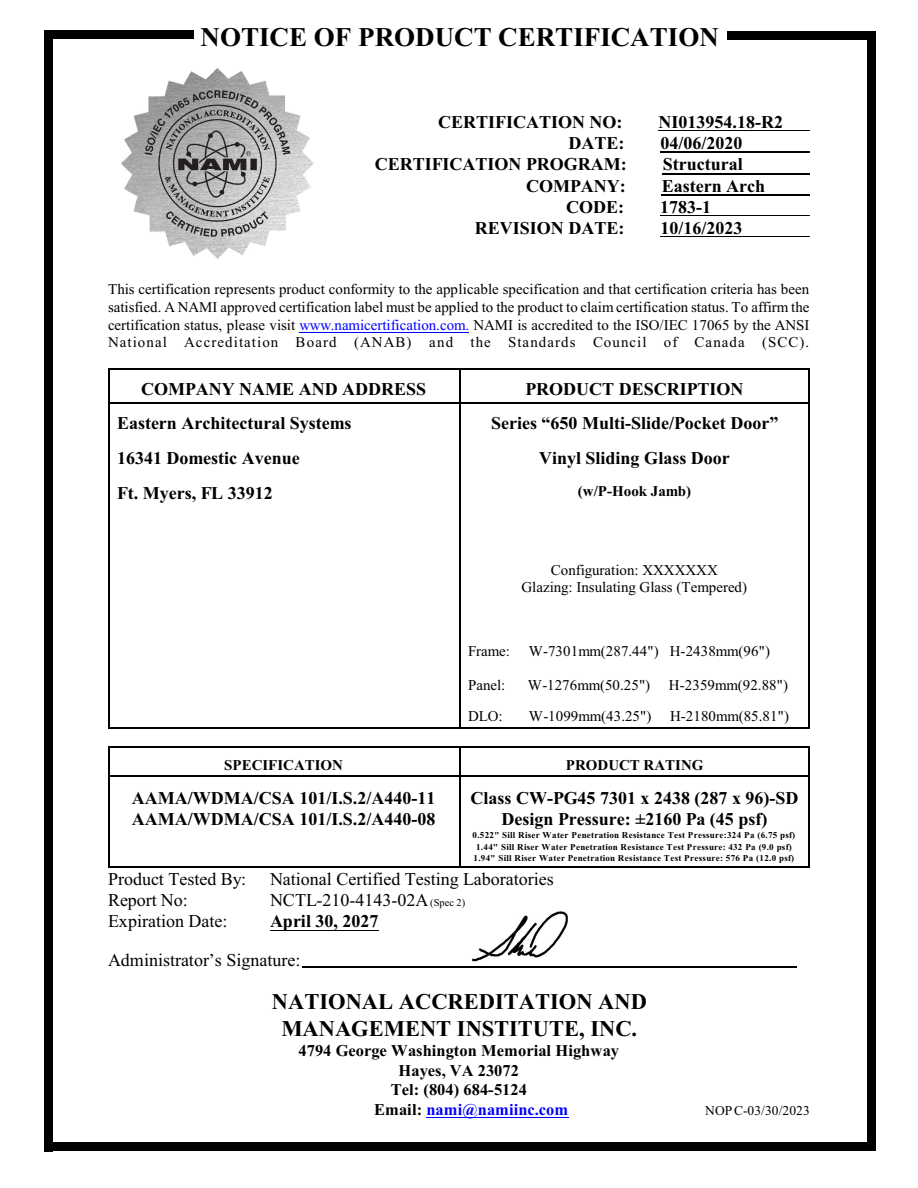
<style>
.page{position:relative;width:918px;height:1188px;background:#fff}
.page>*{position:absolute;margin:0;border:0;box-sizing:border-box;transform-origin:0 0}
.t1{font:700 27px "Times New Roman";color:#000}
.t2{font:700 22.5px/26.2px "Times New Roman";color:#000;text-align:center}
.t3{font:700 18px/21.3px "Times New Roman";color:#000}
.t4{font:18px "Times New Roman";color:#000}
.t5{font:700 16.5px "Times New Roman";color:#000}
.t6{font:700 16.5px "Times New Roman";color:#00f}
.t7{font:15px/17.7px "Times New Roman";letter-spacing:.005em;color:#000;text-align:justify}
.t8{font:700 15px "Times New Roman";color:#000}
.t9{font:13.5px "Times New Roman";letter-spacing:.005em;color:#000}
.t10{font:700 9px/11.6px "Times New Roman";letter-spacing:.03em;color:#000}
.s1{color:#00f}
.s2{font-size:10.5px}
.s3{color:#000}
</style>
<div class="page">
<hr style="left:108px;top:369px;width:351px;height:1px;background:#000">
<hr style="left:108px;top:370px;width:1px;height:33px;background:#000">
<hr style="left:108px;top:402px;width:351px;height:1px;background:#000">
<hr style="left:809px;top:369px;width:1px;height:34px;background:#000">
<hr style="left:459px;top:369px;width:351px;height:1px;background:#000">
<hr style="left:459px;top:370px;width:1px;height:33px;background:#000">
<hr style="left:459px;top:402px;width:349px;height:1px;background:#000">
<hr style="left:108px;top:403px;width:1px;height:35px;background:#000">
<hr style="left:809px;top:403px;width:1px;height:35px;background:#000">
<hr style="left:459px;top:403px;width:1px;height:35px;background:#000">
<hr style="left:108px;top:438px;width:1px;height:34px;background:#000">
<hr style="left:809px;top:438px;width:1px;height:34px;background:#000">
<hr style="left:459px;top:438px;width:1px;height:34px;background:#000">
<hr style="left:108px;top:472px;width:1px;height:35px;background:#000">
<hr style="left:809px;top:472px;width:1px;height:35px;background:#000">
<hr style="left:459px;top:472px;width:1px;height:35px;background:#000">
<hr style="left:108px;top:507px;width:1px;height:44px;background:#000">
<hr style="left:809px;top:507px;width:1px;height:44px;background:#000">
<hr style="left:459px;top:507px;width:1px;height:44px;background:#000">
<hr style="left:108px;top:552px;width:1px;height:48px;background:#000">
<hr style="left:809px;top:552px;width:1px;height:48px;background:#000">
<hr style="left:459px;top:552px;width:1px;height:48px;background:#000">
<hr style="left:108px;top:600px;width:1px;height:33px;background:#000">
<hr style="left:809px;top:600px;width:1px;height:33px;background:#000">
<hr style="left:459px;top:600px;width:1px;height:33px;background:#000">
<hr style="left:108px;top:634px;width:1px;height:33px;background:#000">
<hr style="left:809px;top:634px;width:1px;height:33px;background:#000">
<hr style="left:459px;top:634px;width:1px;height:33px;background:#000">
<hr style="left:108px;top:667px;width:1px;height:31px;background:#000">
<hr style="left:809px;top:667px;width:1px;height:31px;background:#000">
<hr style="left:459px;top:667px;width:1px;height:31px;background:#000">
<hr style="left:108px;top:727px;width:351px;height:2px;background:#000">
<svg style="left:108px;top:698px;width:1px;height:29px"></svg>
<hr style="left:809px;top:698px;width:1px;height:31px;background:#000">
<hr style="left:459px;top:727px;width:351px;height:2px;background:#000">
<svg style="left:459px;top:698px;width:1px;height:29px"></svg>
<hr style="left:108px;top:746px;width:351px;height:2px;background:#000">
<svg style="left:108px;top:748px;width:1px;height:28px"></svg>
<hr style="left:108px;top:776px;width:351px;height:1px;background:#000">
<hr style="left:809px;top:746px;width:1px;height:31px;background:#000">
<hr style="left:459px;top:746px;width:351px;height:2px;background:#000">
<svg style="left:459px;top:748px;width:1px;height:28px"></svg>
<hr style="left:459px;top:776px;width:349px;height:1px;background:#000">
<hr style="left:108px;top:866px;width:351px;height:1px;background:#000">
<hr style="left:108px;top:777px;width:1px;height:89px;background:#000">
<hr style="left:809px;top:777px;width:1px;height:90px;background:#000">
<hr style="left:459px;top:866px;width:351px;height:1px;background:#000">
<hr style="left:459px;top:777px;width:1px;height:89px;background:#000">
<img style="left:121px;top:68px;width:193px;height:191px">
<hr style="left:659px;top:130px;width:151px;height:1px;background:#000">
<hr style="left:660px;top:152px;width:150px;height:1px;background:#000">
<hr style="left:663px;top:173px;width:147px;height:1px;background:#000">
<hr style="left:662px;top:194px;width:148px;height:1px;background:#000">
<hr style="left:660px;top:215px;width:150px;height:1px;background:#000">
<hr style="left:660px;top:236px;width:150px;height:1px;background:#000">
<hr style="left:300px;top:332px;width:169px;height:1px;background:#00f">
<hr style="left:270px;top:930px;width:109px;height:1px;background:#000">
<hr style="left:426px;top:1117px;width:143px;height:1px;background:#00f">
<div style="left:867px;top:32px;width:8px;height:1119px;background:#000"></div>
<div style="left:728px;top:32px;width:147px;height:8px;background:#000"></div>
<div style="left:44px;top:31px;width:9px;height:1120px;background:#000"></div>
<div style="left:44px;top:30px;width:150px;height:9px;background:#000"></div>
<hr style="left:302px;top:966px;width:494px;height:2px;background:#000">
<div style="left:44px;top:1142px;width:831px;height:9px;background:#000"></div>
<img style="left:472px;top:911px;width:96px;height:51px">
<h1 class="t1" style="left:201px;top:28px;width:520px">NOTICE OF PRODUCT CERTIFICATION</h1>
<p class="t3" style="left:438px;top:113px;width:186px">CERTIFICATION NO:</p>
<p class="t3" style="left:659px;top:113px;width:126px">NI013954.18-R2</p>
<p class="t3" style="left:568px;top:134px;width:57px">DATE:</p>
<p class="t3" style="left:660px;top:134px;width:84px">04/06/2020</p>
<p class="t3" style="left:375px;top:155px;width:254px">CERTIFICATION PROGRAM:</p>
<p class="t3" style="left:663px;top:155px;width:81px">Structural</p>
<p class="t3" style="left:526px;top:177px;width:101px">COMPANY:</p>
<p class="t3" style="left:662px;top:177px;width:105px">Eastern Arch</p>
<p class="t3" style="left:566px;top:198px;width:59px">CODE:</p>
<p class="t3" style="left:660px;top:198px;width:52px">1783-1</p>
<p class="t3" style="left:475px;top:219px;width:151px">REVISION DATE:</p>
<p class="t3" style="left:660px;top:219px;width:84px">10/16/2023</p>
<p class="t7" style="left:108px;top:282px;width:703px">This certification represents product conformity to the applicable specification and that certification criteria has been satisfied. A NAMI approved certification label must be applied to the product to claim certification status. To affirm the certification status, please visit <span class="s1">www.namicertification.com.</span> NAMI is accredited to the ISO/IEC 17065 by the ANSI National Accreditation Board (ANAB) and the Standards Council of Canada (SCC).</p>
<p class="t3" style="left:141px;top:380px;width:287px">COMPANY NAME AND ADDRESS</p>
<p class="t3" style="left:525px;top:380px;width:220px">PRODUCT DESCRIPTION</p>
<p class="t3" style="left:117px;top:415px;width:236px">Eastern Architectural Systems</p>
<p class="t3" style="left:491px;top:415px;width:289px">Series “650 Multi-Slide/Pocket Door”</p>
<p class="t3" style="left:117px;top:449px;width:184px">16341 Domestic Avenue</p>
<p class="t3" style="left:539px;top:449px;width:192px">Vinyl Sliding Glass Door</p>
<p class="t3" style="left:117px;top:484px;width:157px">Ft. Myers, FL 33912</p>
<p class="t8" style="left:578px;top:485px;width:115px">(w/P-Hook Jamb)</p>
<p class="t7" style="left:521px;top:562px;width:227px;text-align:center">Configuration: XXXXXXX<br>Glazing: Insulating Glass (Tempered)</p>
<p class="t7" style="left:468px;top:644px;width:303px">Frame: W-7301mm(287.44") H-2438mm(96")</p>
<p class="t7" style="left:468px;top:678px;width:39px">Panel:</p>
<p class="t7" style="left:528px;top:678px;width:124px">W-1276mm(50.25")</p>
<p class="t7" style="left:669px;top:678px;width:121px">H-2359mm(92.88")</p>
<p class="t7" style="left:468px;top:708px;width:36px">DLO:</p>
<p class="t7" style="left:529px;top:708px;width:124px">W-1099mm(43.25")</p>
<p class="t7" style="left:670px;top:708px;width:120px">H-2180mm(85.81")</p>
<p class="t8" style="left:224px;top:760px;width:120px">SPECIFICATION</p>
<p class="t8" style="left:566px;top:760px;width:139px">PRODUCT RATING</p>
<p class="t3" style="left:132px;top:789px;width:305px">AAMA/WDMA/CSA 101/I.S.2/A440-11<br>AAMA/WDMA/CSA 101/I.S.2/A440-08</p>
<p class="t3" style="left:471px;top:789px;width:330px;text-align:center">Class CW-PG45 7301 x 2438 (287 x 96)-SD<br>Design Pressure: ±2160 Pa (45 psf)</p>
<p class="t10" style="left:472px;top:830px;width:324px">0.522" Sill Riser Water Penetration Resistance Test Pressure:324 Pa (6.75 psf)<br>1.44" Sill Riser Water Penetration Resistance Test Pressure: 432 Pa (9.0 psf)<br>1.94" Sill Riser Water Penetration Resistance Test Pressure: 576 Pa (12.0 psf)</p>
<p class="t4" style="left:108px;top:872px;width:140px">Product Tested By:</p>
<p class="t4" style="left:270px;top:872px;width:285px">National Certified Testing Laboratories</p>
<p class="t4" style="left:108px;top:893px;width:81px">Report No:</p>
<p class="t4" style="left:270px;top:893px;width:197px">NCTL-210-4143-02A<span class="s2">(Spec 2)</span></p>
<p class="t4" style="left:108px;top:915px;width:121px">Expiration Date:</p>
<p class="t3" style="left:270px;top:913px;width:110px">April 30, 2027</p>
<p class="t4" style="left:108px;top:954px;width:194px">Administrator’s Signature:</p>
<h2 class="t2" style="left:272px;top:991px;width:376px">NATIONAL ACCREDITATION AND<br>MANAGEMENT INSTITUTE, INC.</h2>
<p class="t5" style="left:299px;top:1045px;width:322px">4794 George Washington Memorial Highway</p>
<p class="t5" style="left:399px;top:1065px;width:122px">Hayes, VA 23072</p>
<p class="t5" style="left:391px;top:1084px;width:138px">Tel: (804) 684-5124</p>
<p class="t6" style="left:374px;top:1104px;width:196px"><span class="s3">Email:</span> nami@namiinc.com</p>
<p class="t9" style="left:705px;top:1105px;width:106px">NOPC-03/30/2023</p>
</div>
